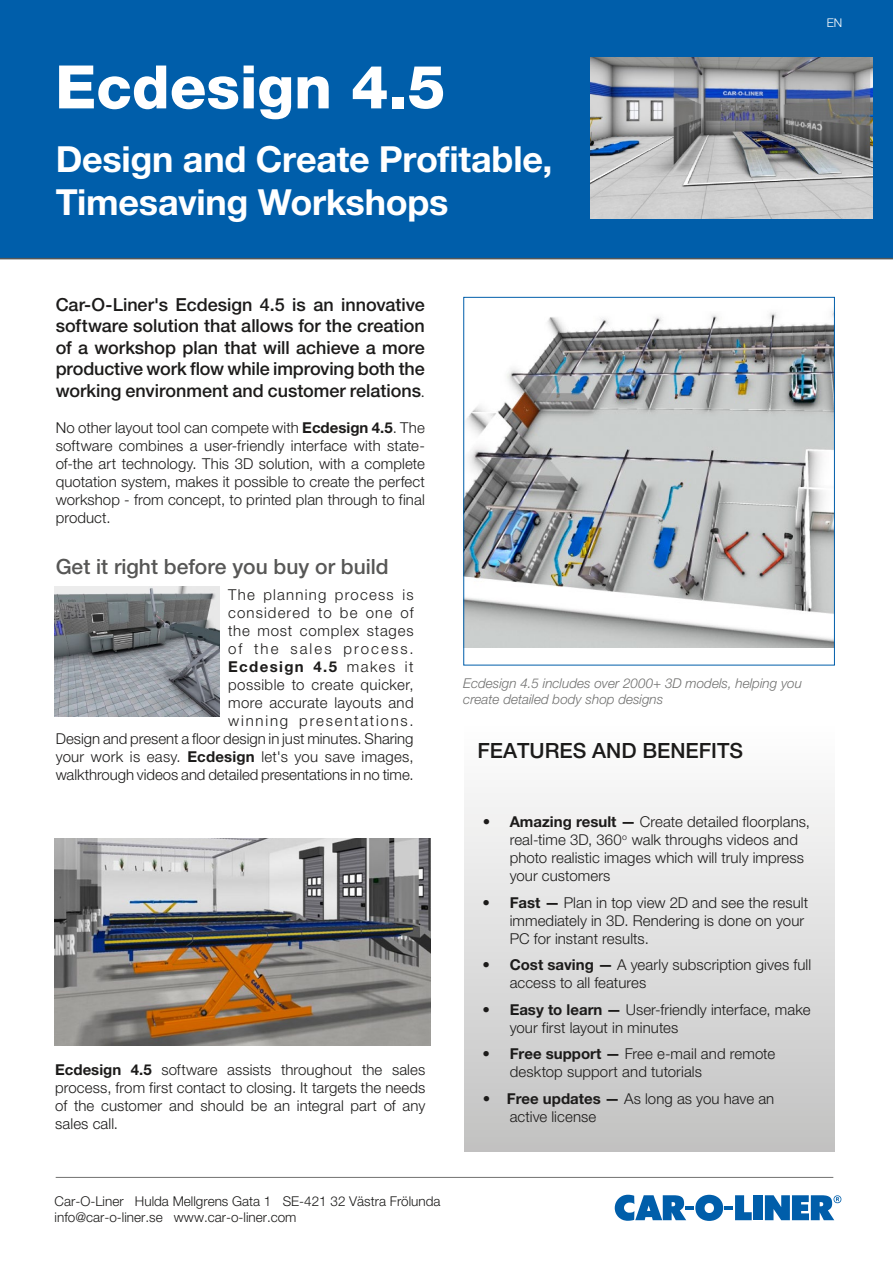
<style>
.page{position:relative;width:893px;height:1263px;background:#fff}
.page>*{position:absolute;margin:0;border:0;box-sizing:border-box;transform-origin:0 0}
.t1{font:800 60px "Helvetica Neue LT Pro";color:#fff}
.t2{font:700 36px/43.2px "Helvetica Neue LT Pro";letter-spacing:-.01em;color:#fff}
.t3{font:500 21px "Helvetica Neue LT Pro";color:#575756}
.t4{font:500 21px "Helvetica Neue LT Pro";color:#1c1b1a}
.t5{font:500 18px/21.6px "Helvetica Neue LT Pro";color:#1c1b1a;text-align:justify}
.t6{font:300 15px/18px "Helvetica Neue LT Pro";letter-spacing:.005em;color:#1c1b1a}
.t7{font:300 13.5px/16.2px "Helvetica Neue LT Pro";color:#1c1b1a}
.t8{font:italic 300 13.5px/16.2px "Helvetica Neue LT Pro";color:#70706f}
.t9{font:300 12px "Helvetica Neue LT Pro";color:#fff}
.s1{font-family:"Corpid C1";font-weight:300;font-size:15px}
.s2{font-weight:700}
</style>
<div class="page">
<div style="left:0;top:0;width:893px;height:259px;background:#005eaa"></div>
<img style="left:591px;top:57px;width:282px;height:161px">
<div style="left:464px;top:720px;width:371px;height:431px;background:linear-gradient(to bottom,#fff,#c2c2c2)"></div>
<img style="left:465px;top:311px;width:368px;height:336px">
<div style="left:463px;top:297px;width:372px;height:368px;border:1px solid #005eaa"></div>
<img style="left:55px;top:587px;width:165px;height:130px">
<img style="left:55px;top:838px;width:376px;height:207px">
<hr style="left:56px;top:1177px;width:777px;height:1px;background:#727271">
<svg style="left:615px;top:1195px;width:137px;height:26px"></svg>
<div style="left:754px;top:1195px;width:9px;height:25px;background:#005eaa"></div>
<svg style="left:765px;top:1195px;width:76px;height:25px"></svg>
<h1 class="t1" style="left:55px;top:51px;width:392px">Ecdesign 4.5</h1>
<h2 class="t2" style="left:56px;top:136px;width:498px">Design and Create Profitable,<br>Timesaving Workshops</h2>
<p class="t9" style="left:827px;top:15px;width:17px">EN</p>
<p class="t5" style="left:56px;top:293px;width:371px">Car-O-Liner's Ecdesign 4.5 is an innovative software solution that allows for the creation of a workshop plan that will achieve a more productive work flow while improving both the working environment and customer relations<span class="s1">.</span></p>
<p class="t6" style="left:56px;top:418px;width:371px;text-align:justify">No other layout tool can compete with <span class="s2">Ecdesign 4.5</span>. The software combines a user-friendly interface with state&shy;of-the art technology. This 3D solution, with a complete quotation system, makes it possible to create the perfect workshop - from concept, to printed plan through to final product.</p>
<h3 class="t3" style="left:56px;top:553px;width:334px">Get it right before you buy or build</h3>
<p class="t6" style="left:56px;top:585px;width:359px;text-align:right">The planning process is<br>considered to be one of<br>the most complex stages<br>of the sales process.<br><span class="s2">Ecdesign 4.5</span> makes it<br>possible to create quicker,<br>more accurate layouts and<br>winning presentations.<br>Design and present a floor design in just minutes. Sharing your work is easy. <span class="s2">Ecdesign</span> let's you save images, walkthrough videos and detailed presentations in no time.</p>
<p class="t6" style="left:55px;top:1060px;width:372px;text-align:justify"><span class="s2">Ecdesign 4.5</span> software assists throughout the sales process, from first contact to closing. It targets the needs of the customer and should be an integral part of any sales call.</p>
<p class="t8" style="left:463px;top:675px;width:340px">Ecdesign 4.5 includes over 2000+ 3D models, helping you create detailed body shop designs</p>
<h3 class="t4" style="left:477px;top:738px;width:267px">FEATURES AND BENEFITS</h3>
<p class="t6" style="left:510px;top:812px;width:302px;text-indent:-27px">• <span class="s2">Amazing result —</span> Create detailed floorplans, real-time 3D, 360<sup>o</sup> walk throughs videos and photo realistic images which will truly impress your customers</p>
<p class="t6" style="left:510px;top:893px;width:300px;text-indent:-27px">• <span class="s2">Fast —</span> Plan in top view 2D and see the result immediately in 3D. Rendering is done on your<br>PC for instant results.</p>
<p class="t6" style="left:510px;top:955px;width:303px;text-indent:-27px">• <span class="s2">Cost saving —</span> A yearly subscription gives full access to all features</p>
<p class="t6" style="left:510px;top:1000px;width:302px;text-indent:-27px">• <span class="s2">Easy to learn —</span> User-friendly interface, make your first layout in minutes</p>
<p class="t6" style="left:510px;top:1044px;width:267px;text-indent:-27px">• <span class="s2">Free support —</span> Free e-mail and remote desktop support and tutorials</p>
<p class="t6" style="left:510px;top:1089px;width:266px;text-indent:-27px">• <span class="s2">Free updates —</span> As long as you have an active license</p>
<p class="t7" style="left:55px;top:1192px;width:387px">Car-O-Liner Hulda Mellgrens Gata 1 SE-421 32 Västra Frölunda info@car-o-liner.se www.car-o-liner.com</p>
</div>
